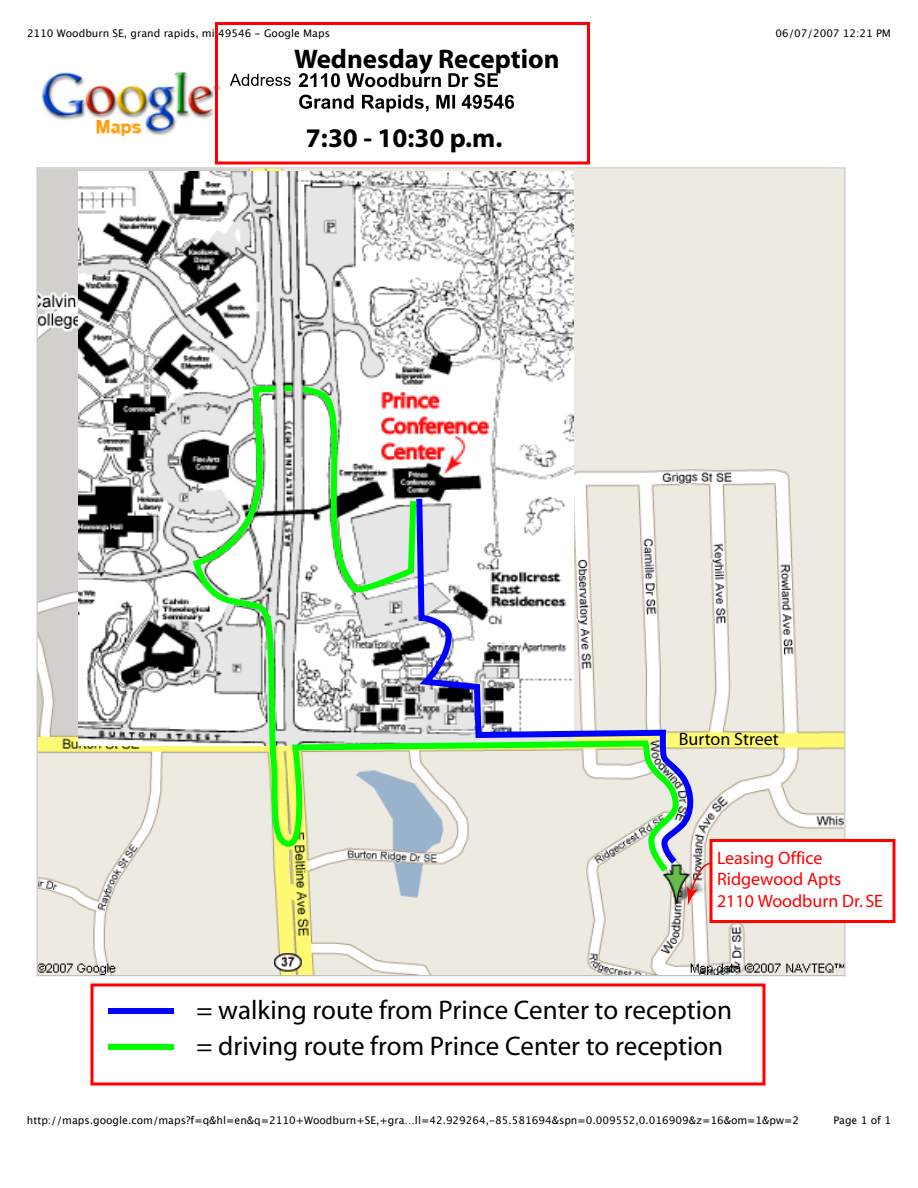
<style>
.page{position:relative;width:918px;height:1188px;background:#fff}
.page>*{position:absolute;margin:0;border:0;box-sizing:border-box;transform-origin:0 0}
.t1{font:27px/36px "Myriad";color:#000}
.t2{font:700 27px "Myriad";color:#000}
.t3{font:18px/21.6px "Myriad";color:#f00}
.t4{font:18px "Myriad";color:#000}
.t5{font:10.5px "Lucida Grande";color:#000}
</style>
<div class="page">
<img style="left:42px;top:72px;width:178px;height:64px">
<svg style="left:230px;top:74px;width:61px;height:12px"></svg>
<svg style="left:299px;top:73px;width:41px;height:14px"></svg>
<svg style="left:346px;top:73px;width:95px;height:14px"></svg>
<svg style="left:448px;top:73px;width:50px;height:14px"></svg>
<svg style="left:299px;top:95px;width:55px;height:14px"></svg>
<svg style="left:362px;top:95px;width:67px;height:17px"></svg>
<svg style="left:436px;top:95px;width:19px;height:14px"></svg>
<svg style="left:462px;top:95px;width:52px;height:14px"></svg>
<hr style="left:37px;top:167px;width:808px;height:2px;background:#c0c0c0">
<hr style="left:37px;top:975px;width:808px;height:1px;background:#c0c0c0">
<hr style="left:37px;top:167px;width:1px;height:809px;background:#c0c0c0">
<hr style="left:844px;top:167px;width:1px;height:809px;background:#c0c0c0">
<img style="left:38px;top:169px;width:806px;height:806px">
<img style="left:78px;top:171px;width:495px;height:574px">
<svg style="left:683px;top:493px;width:18px;height:377px"></svg>
<svg style="left:190px;top:383px;width:493px;height:495px"></svg>
<svg style="left:278px;top:382px;width:141px;height:212px"></svg>
<svg style="left:108px;top:1008px;width:66px;height:6px"></svg>
<svg style="left:108px;top:1044px;width:66px;height:6px"></svg>
<div style="left:91px;top:984px;width:674px;height:102px;border:3px solid #f00"></div>
<div style="left:215px;top:22px;width:375px;height:143px;border:3px solid #f00"></div>
<div style="left:711px;top:840px;width:183px;height:81px;background:#fff"></div>
<div style="left:710px;top:839px;width:186px;height:84px;border:3px solid #ff0300"></div>
<svg style="left:687px;top:862px;width:25px;height:43px"></svg>
<p class="t5" style="left:27px;top:27px;width:305px">2110 Woodburn SE, grand rapids, mi 49546 - Google Maps</p>
<p class="t5" style="left:776px;top:27px;width:117px">06/07/2007 12:21 PM</p>
<h1 class="t2" style="left:294px;top:45px;width:267px">Wednesday Reception</h1>
<h1 class="t2" style="left:306px;top:124px;width:198px">7:30 - 10:30 p.m.</h1>
<h2 class="t4" style="left:679px;top:730px;width:102px">Burton Street</h2>
<h2 class="t3" style="left:717px;top:847px;width:168px">Leasing Office<br>Ridgewood Apts<br>2110 Woodburn Dr. SE</h2>
<h1 class="t1" style="left:196px;top:993px;width:537px">= walking route from Prince Center to reception = driving route from Prince Center to reception</h1>
<p class="t5" style="left:27px;top:1115px;width:774px">http://maps.google.com/maps?f=q&amp;hl=en&amp;q=2110+Woodburn+SE,+gra…ll=42.929264,-85.581694&amp;spn=0.009552,0.016909&amp;z=16&amp;om=1&amp;pw=2</p>
<p class="t5" style="left:833px;top:1115px;width:59px">Page 1 of 1</p>
</div>
